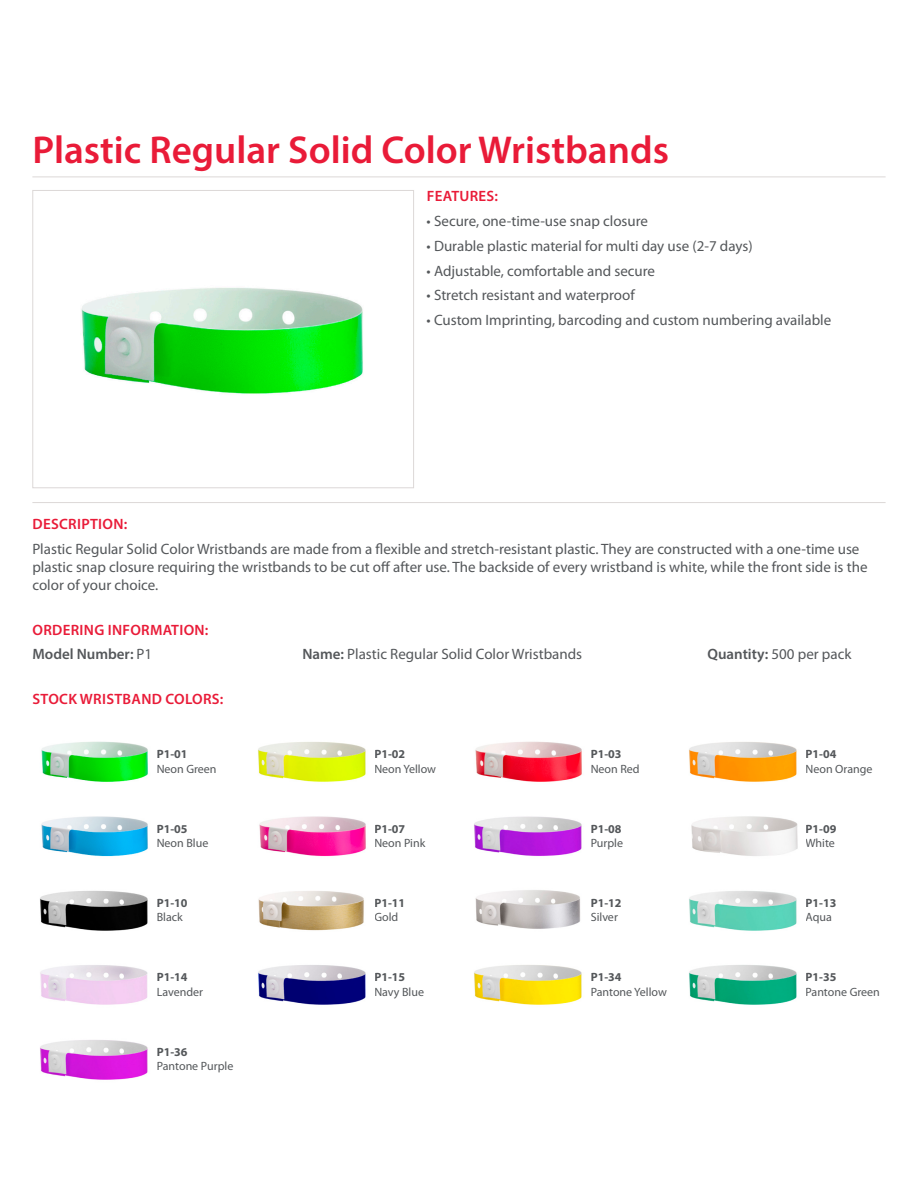
<style>
.page{position:relative;width:918px;height:1188px;background:#fff}
.page>*{position:absolute;margin:0;border:0;box-sizing:border-box;transform-origin:0 0}
.t1{font:600 39px "Myriad Pro";color:#e91b38}
.Description{font:15px/18px "Myriad Pro";color:#54575a}
.Bullets{font:15px "Myriad Pro";color:#54575a}
.t2{font:600 15px "Myriad Pro";letter-spacing:.02em;color:#e91b38}
.t3{font:600 15px "Myriad Pro";color:#54575a}
.t4{font:12px "Myriad Pro";color:#54575a}
.t5{font:700 12px "Myriad Pro";color:#54575a}
.s1{font-weight:400}
.s2{font-weight:600}
</style>
<div class="page">
<hr style="left:32px;top:177px;width:854px;height:1px;background:#dcd8d7">
<hr style="left:32px;top:502px;width:854px;height:1px;background:#dcd8d7">
<img style="left:81px;top:288px;width:282px;height:106px">
<div style="left:32px;top:190px;width:382px;height:298px;border:1px solid #dcd8d7"></div>
<img style="left:40px;top:741px;width:108px;height:339px">
<img style="left:258px;top:742px;width:108px;height:115px">
<img style="left:258px;top:891px;width:108px;height:114px">
<img style="left:474px;top:741px;width:108px;height:115px">
<img style="left:474px;top:890px;width:108px;height:115px">
<img style="left:689px;top:742px;width:109px;height:263px">
<p class="t1" style="left:32px;top:125px;width:638px">Plastic Regular Solid Color Wristbands</p>
<p class="t2" style="left:427px;top:187px;width:73px">FEATURES:</p>
<p class="Bullets" style="left:427px;top:212px;width:223px">• Secure, one-time-use snap closure</p>
<p class="Bullets" style="left:427px;top:237px;width:328px">• Durable plastic material for multi day use (2-7 days)</p>
<p class="Bullets" style="left:427px;top:261px;width:230px">• Adjustable, comfortable and secure</p>
<p class="Bullets" style="left:427px;top:286px;width:210px">• Stretch resistant and waterproof</p>
<p class="Bullets" style="left:427px;top:311px;width:406px">• Custom Imprinting, barcoding and custom numbering available</p>
<p class="t2" style="left:33px;top:514px;width:96px">DESCRIPTION:</p>
<p class="Description" style="left:32px;top:539px;width:837px">Plastic Regular Solid Color Wristbands are made from a flexible and stretch-resistant plastic. They are constructed with a one-time use plastic snap closure requiring the wristbands to be cut off after use. The backside of every wristband is white, while the front side is the color of your choice.</p>
<p class="t2" style="left:33px;top:620px;width:177px">ORDERING INFORMATION:</p>
<p class="t3" style="left:32px;top:645px;width:121px">Model Number: <span class="s1">P1</span></p>
<p class="Description" style="left:302px;top:645px;width:281px"><span class="s2">Name:</span> Plastic Regular Solid Color Wristbands</p>
<p class="Description" style="left:707px;top:645px;width:146px"><span class="s2">Quantity:</span> 500 per pack</p>
<p class="t2" style="left:33px;top:690px;width:192px">STOCK WRISTBAND COLORS:</p>
<p class="t5" style="left:157px;top:746px;width:32px">P1-01</p>
<p class="t4" style="left:157px;top:761px;width:61px">Neon Green</p>
<p class="t5" style="left:374px;top:746px;width:32px">P1-02</p>
<p class="t4" style="left:374px;top:761px;width:63px">Neon Yellow</p>
<p class="t5" style="left:591px;top:746px;width:32px">P1-03</p>
<p class="t4" style="left:591px;top:761px;width:50px">Neon Red</p>
<p class="t5" style="left:806px;top:746px;width:32px">P1-04</p>
<p class="t4" style="left:806px;top:761px;width:68px">Neon Orange</p>
<p class="t5" style="left:157px;top:821px;width:32px">P1-05</p>
<p class="t4" style="left:157px;top:836px;width:53px">Neon Blue</p>
<p class="t5" style="left:374px;top:821px;width:32px">P1-07</p>
<p class="t4" style="left:374px;top:836px;width:52px">Neon Pink</p>
<p class="t5" style="left:591px;top:821px;width:32px">P1-08</p>
<p class="t4" style="left:591px;top:836px;width:34px">Purple</p>
<p class="t5" style="left:806px;top:821px;width:32px">P1-09</p>
<p class="t4" style="left:806px;top:836px;width:31px">White</p>
<p class="t5" style="left:157px;top:895px;width:32px">P1-10</p>
<p class="t4" style="left:157px;top:910px;width:28px">Black</p>
<p class="t5" style="left:374px;top:895px;width:32px">P1-11</p>
<p class="t4" style="left:374px;top:910px;width:25px">Gold</p>
<p class="t5" style="left:591px;top:895px;width:32px">P1-12</p>
<p class="t4" style="left:591px;top:910px;width:29px">Silver</p>
<p class="t5" style="left:806px;top:895px;width:32px">P1-13</p>
<p class="t4" style="left:806px;top:910px;width:28px">Aqua</p>
<p class="t5" style="left:157px;top:970px;width:32px">P1-14</p>
<p class="t4" style="left:157px;top:984px;width:48px">Lavender</p>
<p class="t5" style="left:374px;top:970px;width:32px">P1-15</p>
<p class="t4" style="left:374px;top:984px;width:51px">Navy Blue</p>
<p class="t5" style="left:591px;top:970px;width:32px">P1-34</p>
<p class="t4" style="left:591px;top:984px;width:78px">Pantone Yellow</p>
<p class="t5" style="left:806px;top:970px;width:32px">P1-35</p>
<p class="t4" style="left:806px;top:984px;width:76px">Pantone Green</p>
<p class="t5" style="left:157px;top:1044px;width:32px">P1-36</p>
<p class="t4" style="left:157px;top:1059px;width:78px">Pantone Purple</p>
</div>
